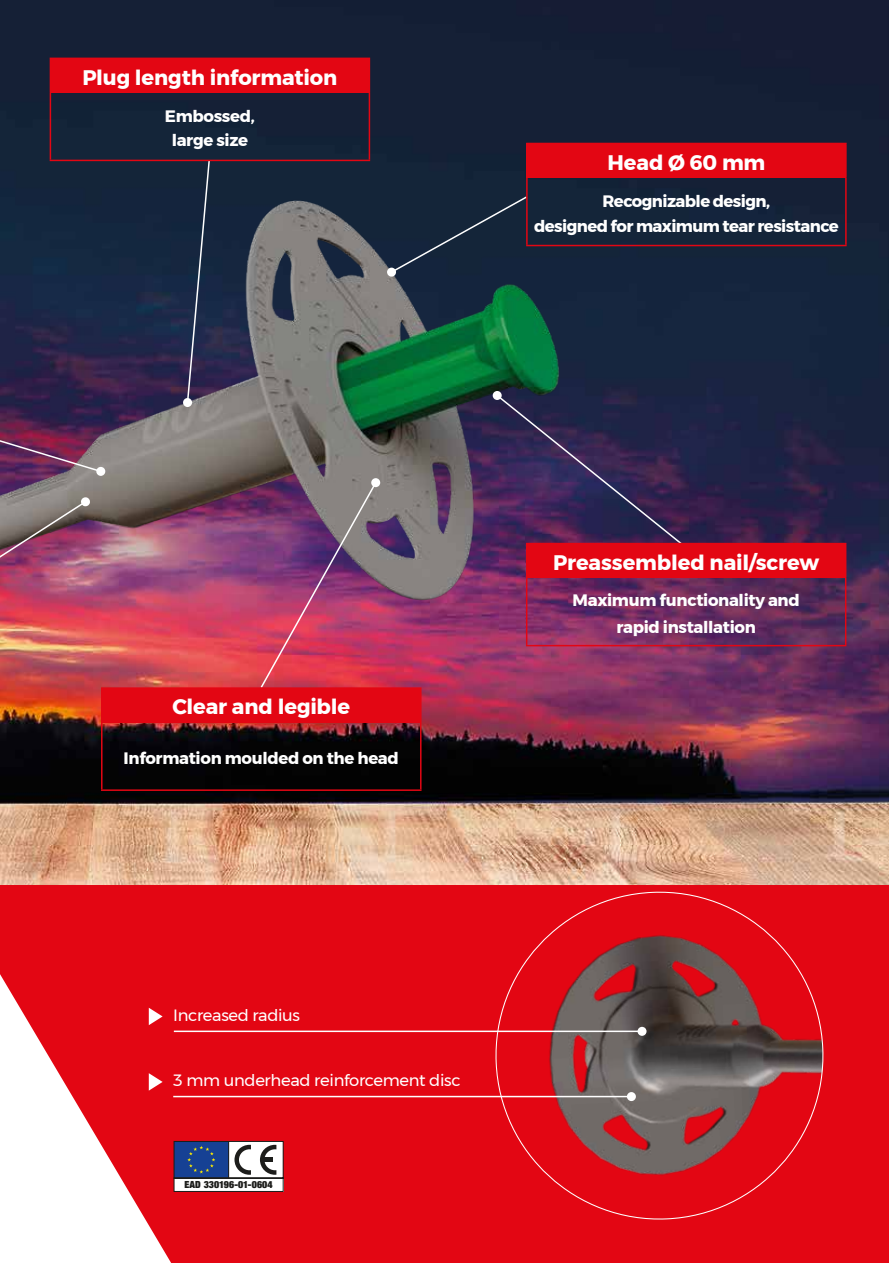
<style>
.page{position:relative;width:889px;height:1263px;background:#fff}
.page>*{position:absolute;margin:0;border:0;box-sizing:border-box;transform-origin:0 0}
.t1{font:700 21px "Montserrat";letter-spacing:-.005em;color:#fff}
.t2{font:700 16.5px/24px "Montserrat";letter-spacing:-.02em;color:#fff;text-align:center}
.t3{font:16.35px "Montserrat";letter-spacing:-.02em;color:#fff}
.t4{font:900 condensed 9.9px "Helvetica Neue LT Std";letter-spacing:.015em;color:#1d1d1b}
</style>
<div class="page">
<img style="left:0;top:0;width:889px;height:886px">
<div style="left:0;top:886px;width:889px;height:377px;background:#e30613"></div>
<svg style="left:492px;top:891px;width:332px;height:329px"></svg>
<hr style="left:174px;top:1030px;width:468px;height:2px;background:#fff">
<div style="left:637px;top:1027px;width:9px;height:9px;background:#fff;border-radius:50%"></div>
<hr style="left:173px;top:1096px;width:458px;height:1px;background:#fff">
<div style="left:627px;top:1092px;width:9px;height:9px;background:#fff;border-radius:50%"></div>
<img style="left:0;top:164px;width:574px;height:621px">
<svg style="left:0;top:974px;width:171px;height:289px;fill:#fff"></svg>
<svg style="left:259px;top:481px;width:119px;height:206px;background:#a0466d"></svg>
<div style="left:371px;top:478px;width:9px;height:9px;background:#fff;border-radius:50%"></div>
<svg style="left:186px;top:159px;width:25px;height:245px;background:#2b3550"></svg>
<div style="left:183px;top:398px;width:9px;height:9px;background:#fff;border-radius:50%"></div>
<svg style="left:0;top:366px;width:103px;height:107px;background:#4d2a52"></svg>
<div style="left:96px;top:467px;width:9px;height:9px;background:#fff;border-radius:50%"></div>
<img style="left:0;top:497px;width:90px;height:192px">
<div style="left:102px;top:688px;width:319px;height:34px;background:#e30613"></div>
<hr style="left:101px;top:687px;width:320px;height:2px;background:#e30613">
<hr style="left:101px;top:689px;width:1px;height:33px;background:#e30613">
<hr style="left:101px;top:722px;width:1px;height:67px;background:#e30613">
<hr style="left:420px;top:722px;width:1px;height:67px;background:#e30613">
<hr style="left:101px;top:789px;width:320px;height:2px;background:#e30613">
<svg style="left:495px;top:393px;width:193px;height:156px;background:#342752"></svg>
<div style="left:493px;top:391px;width:9px;height:9px;background:#fff;border-radius:50%"></div>
<div style="left:526px;top:544px;width:319px;height:34px;background:#e30613"></div>
<hr style="left:526px;top:543px;width:320px;height:1px;background:#e30613">
<hr style="left:845px;top:544px;width:1px;height:34px;background:#e30613">
<hr style="left:526px;top:578px;width:1px;height:67px;background:#e30613">
<hr style="left:845px;top:578px;width:1px;height:67px;background:#e30613">
<hr style="left:526px;top:645px;width:320px;height:1px;background:#e30613">
<div style="left:389px;top:195px;width:139px;height:79px;background:#142539"></div>
<div style="left:387px;top:268px;width:9px;height:9px;background:#fff;border-radius:50%"></div>
<div style="left:527px;top:143px;width:319px;height:34px;background:#e30613"></div>
<hr style="left:526px;top:143px;width:320px;height:1px;background:#e30613">
<hr style="left:526px;top:144px;width:1px;height:33px;background:#e30613">
<hr style="left:526px;top:177px;width:1px;height:68px;background:#e30613">
<hr style="left:845px;top:177px;width:1px;height:68px;background:#e30613">
<hr style="left:526px;top:245px;width:320px;height:1px;background:#e30613">
<div style="left:50px;top:58px;width:319px;height:34px;background:#e30613"></div>
<hr style="left:50px;top:58px;width:320px;height:1px;background:#e30613">
<hr style="left:369px;top:59px;width:1px;height:33px;background:#e30613">
<hr style="left:50px;top:92px;width:1px;height:68px;background:#e30613">
<hr style="left:369px;top:92px;width:1px;height:68px;background:#e30613">
<hr style="left:50px;top:160px;width:320px;height:1px;background:#e30613">
<svg style="left:149px;top:1073px;width:14px;height:18px"></svg>
<svg style="left:173px;top:1141px;width:111px;height:51px;background:#8e9ab3"></svg>
<div style="left:261px;top:1157px;width:12px;height:5px;background:#1d1d1b"></div>
<hr style="left:228px;top:1141px;width:1px;height:37px;background:#1d1d1b">
<p class="t1" style="left:82px;top:60px;width:256px">Plug length information</p>
<p class="t2" style="left:165px;top:105px;width:91px">Embossed, large size</p>
<p class="t1" style="left:607px;top:145px;width:159px">Head Ø 60 mm</p>
<p class="t2" style="left:534px;top:190px;width:306px">Recognizable design,<br>designed for maximum tear resistance</p>
<p class="t1" style="left:172px;top:690px;width:179px">Clear and legible</p>
<p class="t2" style="left:124px;top:746px;width:277px">Information moulded on the head</p>
<p class="t1" style="left:553px;top:546px;width:267px">Preassembled nail/screw</p>
<p class="t2" style="left:572px;top:587px;width:229px;line-height:27px">Maximum functionality and rapid installation</p>
<p class="t3" style="left:173px;top:1002px;width:128px">Increased radius</p>
<p class="t3" style="left:173px;top:1068px;width:289px">3 mm underhead reinforcement disc</p>
<p class="t4" style="left:184px;top:1178px;width:90px">EAD 330196-01-0604</p>
</div>
